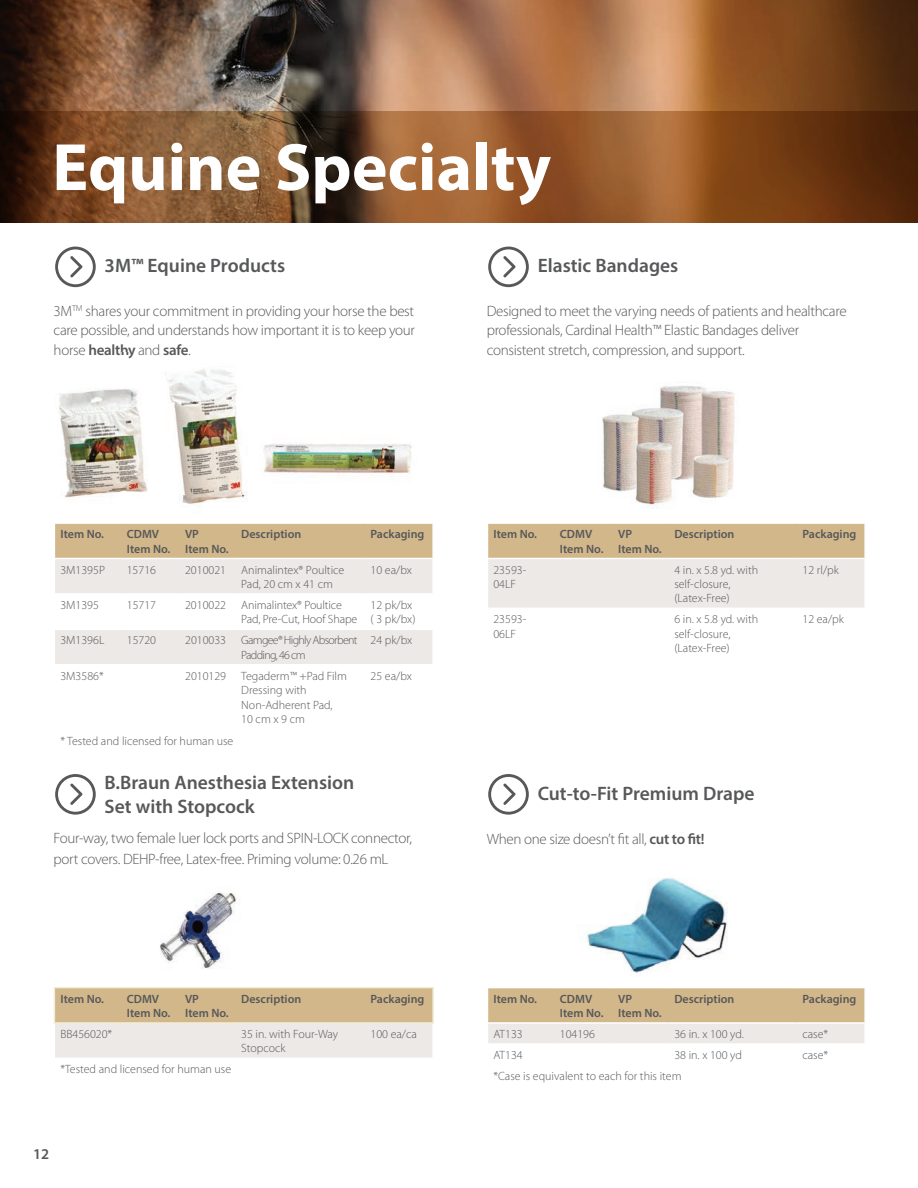
<style>
.page{position:relative;width:918px;height:1188px;background:#fff}
.page>*{position:absolute;margin:0;border:0;box-sizing:border-box;transform-origin:0 0}
.t1{font:700 67.5px "Myriad Pro";color:#fff}
.t2{font:600 19.5px/23.4px "Myriad Pro";color:#57585a}
.t3{font:300 15px/19.5px "Myriad Pro";letter-spacing:-.02em;color:#57585a}
.t4{font:600 15px "Myriad Pro";color:#57585a}
.t5{font:300 12px/14.4px "Myriad Pro";color:#57585a}
.t6{font:600 12px/14.4px "Myriad Pro";color:#57585a}
.t7{font:300 12px/14.4px "Myriad Pro";letter-spacing:-.06em;color:#57585a}
.s1{font-weight:600}
</style>
<div class="page">
<img style="left:587px;top:878px;width:141px;height:95px">
<img style="left:160px;top:891px;width:76px;height:78px">
<img style="left:0;top:0;width:918px;height:111px">
<svg style="left:55px;top:524px;width:377px;height:140px"></svg>
<hr style="left:364px;top:595px;width:1px;height:34px;background:#fff">
<hr style="left:235px;top:595px;width:1px;height:34px;background:#fff">
<hr style="left:120px;top:595px;width:2px;height:34px;background:#fff">
<hr style="left:178px;top:595px;width:2px;height:34px;background:#fff">
<hr style="left:120px;top:559px;width:2px;height:34px;background:#ece9e7">
<hr style="left:178px;top:559px;width:2px;height:34px;background:#ece9e7">
<hr style="left:235px;top:559px;width:1px;height:34px;background:#ece9e7">
<hr style="left:364px;top:559px;width:1px;height:34px;background:#ece9e7">
<hr style="left:54px;top:593px;width:67px;height:2px;background:#fff">
<hr style="left:121px;top:593px;width:58px;height:2px;background:#fff">
<hr style="left:179px;top:593px;width:56px;height:2px;background:#fff">
<hr style="left:235px;top:593px;width:130px;height:2px;background:#fff">
<hr style="left:364px;top:593px;width:70px;height:2px;background:#fff">
<hr style="left:120px;top:524px;width:2px;height:34px;background:#d2b78a">
<hr style="left:178px;top:524px;width:2px;height:34px;background:#d2b78a">
<hr style="left:235px;top:524px;width:1px;height:34px;background:#d2b78a">
<hr style="left:364px;top:524px;width:1px;height:34px;background:#d2b78a">
<hr style="left:54px;top:558px;width:67px;height:1px;background:#fff">
<hr style="left:121px;top:558px;width:58px;height:1px;background:#fff">
<hr style="left:179px;top:558px;width:56px;height:1px;background:#fff">
<hr style="left:235px;top:558px;width:130px;height:1px;background:#fff">
<hr style="left:364px;top:558px;width:70px;height:1px;background:#fff">
<hr style="left:120px;top:630px;width:2px;height:34px;background:#ece9e7">
<hr style="left:178px;top:630px;width:2px;height:34px;background:#ece9e7">
<hr style="left:235px;top:630px;width:1px;height:34px;background:#ece9e7">
<hr style="left:364px;top:630px;width:1px;height:34px;background:#ece9e7">
<hr style="left:54px;top:629px;width:67px;height:1px;background:#fff">
<hr style="left:121px;top:629px;width:58px;height:1px;background:#fff">
<hr style="left:179px;top:629px;width:56px;height:1px;background:#fff">
<hr style="left:235px;top:629px;width:130px;height:1px;background:#fff">
<hr style="left:364px;top:629px;width:70px;height:1px;background:#fff">
<svg style="left:55px;top:247px;width:41px;height:40px"></svg>
<svg style="left:0;top:111px;width:918px;height:112px;background:#7d4c26"></svg>
<svg style="left:487px;top:988px;width:378px;height:55px;background:#dccbae"></svg>
<svg style="left:488px;top:774px;width:41px;height:41px"></svg>
<svg style="left:488px;top:247px;width:41px;height:40px"></svg>
<svg style="left:488px;top:524px;width:376px;height:84px;background:#e1d4c1"></svg>
<hr style="left:553px;top:559px;width:2px;height:49px;background:#ece9e7">
<hr style="left:611px;top:559px;width:2px;height:49px;background:#ece9e7">
<hr style="left:668px;top:559px;width:1px;height:49px;background:#ece9e7">
<hr style="left:796px;top:559px;width:1px;height:49px;background:#ece9e7">
<hr style="left:553px;top:524px;width:2px;height:34px;background:#d2b78a">
<hr style="left:611px;top:524px;width:2px;height:34px;background:#d2b78a">
<hr style="left:668px;top:524px;width:1px;height:34px;background:#d2b78a">
<hr style="left:796px;top:524px;width:1px;height:34px;background:#d2b78a">
<hr style="left:487px;top:558px;width:67px;height:1px;background:#fff">
<hr style="left:554px;top:558px;width:58px;height:1px;background:#fff">
<hr style="left:612px;top:558px;width:56px;height:1px;background:#fff">
<hr style="left:668px;top:558px;width:128px;height:1px;background:#fff">
<hr style="left:796px;top:558px;width:70px;height:1px;background:#fff">
<svg style="left:55px;top:988px;width:378px;height:70px;background:#dfd0b9"></svg>
<hr style="left:120px;top:988px;width:2px;height:34px;background:#d2b78a">
<hr style="left:178px;top:988px;width:2px;height:34px;background:#d2b78a">
<hr style="left:235px;top:988px;width:1px;height:34px;background:#d2b78a">
<hr style="left:364px;top:988px;width:1px;height:34px;background:#d2b78a">
<hr style="left:54px;top:987px;width:67px;height:1px;background:#f4edda">
<hr style="left:54px;top:988px;width:1px;height:34px;background:#f4edda">
<hr style="left:121px;top:987px;width:58px;height:1px;background:#f4edda">
<hr style="left:179px;top:987px;width:56px;height:1px;background:#f4edda">
<hr style="left:235px;top:987px;width:130px;height:1px;background:#f4edda">
<hr style="left:364px;top:987px;width:70px;height:1px;background:#f4edda">
<hr style="left:432px;top:988px;width:2px;height:34px;background:#f4edda">
<hr style="left:54px;top:1022px;width:67px;height:2px;background:#f4edda">
<hr style="left:121px;top:1022px;width:58px;height:2px;background:#f4edda">
<hr style="left:179px;top:1022px;width:56px;height:2px;background:#f4edda">
<hr style="left:235px;top:1022px;width:130px;height:2px;background:#f4edda">
<hr style="left:364px;top:1022px;width:70px;height:2px;background:#f4edda">
<svg style="left:55px;top:774px;width:41px;height:41px"></svg>
<img style="left:266px;top:443px;width:146px;height:31px">
<img style="left:123px;top:369px;width:143px;height:155px">
<img style="left:59px;top:378px;width:110px;height:137px">
<img style="left:602px;top:386px;width:133px;height:120px">
<h1 class="t1" style="left:52px;top:123px;width:500px">Equine Specialty</h1>
<h2 class="t2" style="left:105px;top:253px;width:182px">3M™ Equine Products</h2>
<p class="t3" style="left:54px;top:301px;width:363px;text-align:justify">3M<sup>TM</sup> shares your commitment in providing your horse the best care possible, and understands how important it is to keep your horse <span class="s1">healthy</span> and <span class="s1">safe</span>.</p>
<h2 class="t2" style="left:538px;top:253px;width:142px">Elastic Bandages</h2>
<p class="t3" style="left:487px;top:301px;width:361px">Designed to meet the varying needs of patients and healthcare professionals, Cardinal Health™ Elastic Bandages deliver consistent stretch, compression, and support.</p>
<p class="t6" style="left:60px;top:527px;width:45px">Item No.</p>
<p class="t6" style="left:127px;top:527px;width:45px">CDMV<br>Item No.</p>
<p class="t6" style="left:185px;top:527px;width:45px">VP<br>Item No.</p>
<p class="t6" style="left:241px;top:527px;width:62px">Description</p>
<p class="t6" style="left:371px;top:527px;width:55px">Packaging</p>
<p class="t5" style="left:60px;top:563px;width:46px">3M1395P</p>
<p class="t5" style="left:127px;top:563px;width:31px">15716</p>
<p class="t5" style="left:185px;top:563px;width:42px">2010021</p>
<p class="t5" style="left:241px;top:563px;width:105px">Animalintex® Poultice<br>Pad, 20 cm x 41 cm</p>
<p class="t5" style="left:371px;top:563px;width:43px">10 ea/bx</p>
<p class="t5" style="left:60px;top:598px;width:40px">3M1395</p>
<p class="t5" style="left:127px;top:598px;width:31px">15717</p>
<p class="t5" style="left:185px;top:598px;width:42px">2010022</p>
<p class="t5" style="left:241px;top:598px;width:118px">Animalintex® Poultice<br>Pad, Pre-Cut, Hoof Shape</p>
<p class="t5" style="left:371px;top:598px;width:47px">12 pk/bx ( 3 pk/bx)</p>
<p class="t5" style="left:60px;top:633px;width:45px">3M1396L</p>
<p class="t5" style="left:127px;top:633px;width:31px">15720</p>
<p class="t5" style="left:185px;top:633px;width:42px">2010033</p>
<p class="t7" style="left:241px;top:633px;width:118px">Gamgee® Highly Absorbent<br>Padding, 46 cm</p>
<p class="t5" style="left:371px;top:633px;width:43px">24 pk/bx</p>
<p class="t5" style="left:60px;top:669px;width:45px">3M3586*</p>
<p class="t5" style="left:185px;top:669px;width:42px">2010129</p>
<p class="t5" style="left:241px;top:669px;width:107px">Tegaderm™ +Pad Film<br>Dressing with<br>Non-Adherent Pad,<br>10 cm x 9 cm</p>
<p class="t5" style="left:371px;top:669px;width:43px">25 ea/bx</p>
<p class="t5" style="left:60px;top:734px;width:174px">* Tested and licensed for human use</p>
<h2 class="t2" style="left:105px;top:770px;width:251px">B.Braun Anesthesia Extension<br>Set with Stopcock</h2>
<p class="t3" style="left:54px;top:828px;width:360px;line-height:21px">Four-way, two female luer lock ports and SPIN-LOCK connector, port covers. DEHP-free, Latex-free. Priming volume: 0.26 mL</p>
<p class="t6" style="left:60px;top:991px;width:45px">Item No.</p>
<p class="t6" style="left:127px;top:991px;width:45px">CDMV<br>Item No.</p>
<p class="t6" style="left:185px;top:991px;width:45px">VP<br>Item No.</p>
<p class="t6" style="left:241px;top:991px;width:62px">Description</p>
<p class="t6" style="left:371px;top:991px;width:55px">Packaging</p>
<p class="t5" style="left:60px;top:1027px;width:53px">BB456020*</p>
<p class="t5" style="left:241px;top:1027px;width:98px">35 in. with Four-Way<br>Stopcock</p>
<p class="t5" style="left:371px;top:1027px;width:48px">100 ea/ca</p>
<p class="t5" style="left:60px;top:1062px;width:172px">*Tested and licensed for human use</p>
<p class="t4" style="left:33px;top:1145px;width:18px">12</p>
<p class="t6" style="left:493px;top:527px;width:45px">Item No.</p>
<p class="t6" style="left:560px;top:527px;width:45px">CDMV<br>Item No.</p>
<p class="t6" style="left:618px;top:527px;width:45px">VP<br>Item No.</p>
<p class="t6" style="left:674px;top:527px;width:62px">Description</p>
<p class="t6" style="left:803px;top:527px;width:55px">Packaging</p>
<p class="t5" style="left:493px;top:563px;width:34px">23593-<br>04LF</p>
<p class="t5" style="left:674px;top:563px;width:85px">4 in. x 5.8 yd. with self-closure, (Latex-Free)</p>
<p class="t5" style="left:803px;top:563px;width:38px">12 rl/pk</p>
<p class="t5" style="left:493px;top:612px;width:34px">23593-<br>06LF</p>
<p class="t5" style="left:674px;top:612px;width:85px">6 in. x 5.8 yd. with self-closure, (Latex-Free)</p>
<p class="t5" style="left:803px;top:612px;width:43px">12 ea/pk</p>
<h2 class="t2" style="left:538px;top:781px;width:218px">Cut-to-Fit Premium Drape</h2>
<p class="t3" style="left:487px;top:830px;width:219px">When one size doesn’t fit all, <span class="s1">cut to fit!</span></p>
<p class="t6" style="left:493px;top:991px;width:45px">Item No.</p>
<p class="t6" style="left:560px;top:991px;width:45px">CDMV<br>Item No.</p>
<p class="t6" style="left:618px;top:991px;width:45px">VP<br>Item No.</p>
<p class="t6" style="left:674px;top:991px;width:62px">Description</p>
<p class="t6" style="left:803px;top:991px;width:55px">Packaging</p>
<p class="t5" style="left:493px;top:1027px;width:31px">AT133</p>
<p class="t5" style="left:560px;top:1027px;width:37px">104196</p>
<p class="t5" style="left:674px;top:1027px;width:71px">36 in. x 100 yd.</p>
<p class="t5" style="left:803px;top:1027px;width:27px">case*</p>
<p class="t5" style="left:493px;top:1048px;width:31px">AT134</p>
<p class="t5" style="left:674px;top:1048px;width:69px">38 in. x 100 yd</p>
<p class="t5" style="left:803px;top:1048px;width:27px">case*</p>
<p class="t5" style="left:493px;top:1069px;width:190px">*Case is equivalent to each for this item</p>
</div>
